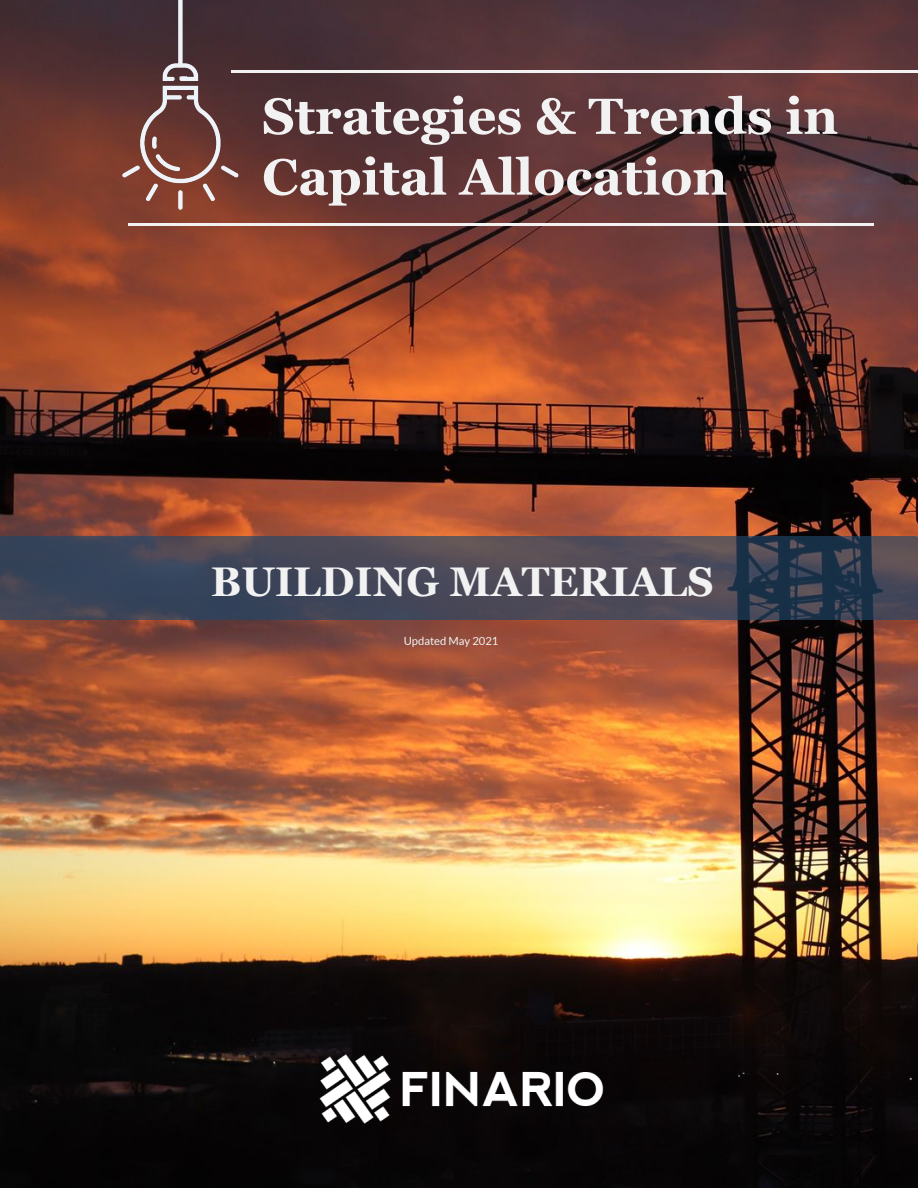
<style>
.page{position:relative;width:918px;height:1188px;background:#fff}
.page>*{position:absolute;margin:0;border:0;box-sizing:border-box;transform-origin:0 0}
.t1{font:700 50.7px/60.8px "Georgia";color:#f2f2f2}
.t2{font:700 40.5px "Georgia";color:#f2f2f2}
.t3{font:11.25px "Lato";color:#f2f2f2}
</style>
<div class="page">
<img style="left:0;top:0;width:918px;height:1188px">
<svg style="left:2px;top:537px;width:913px;height:83px;background:#424656"></svg>
<svg style="left:915px;top:537px;width:3px;height:83px"></svg>
<svg style="left:0;top:537px;width:2px;height:83px"></svg>
<hr style="left:212px;top:224px;width:83px;height:2px;background:#f2f2f2">
<hr style="left:295px;top:224px;width:84px;height:2px;background:#f2f2f2">
<hr style="left:379px;top:224px;width:83px;height:2px;background:#f2f2f2">
<hr style="left:462px;top:224px;width:83px;height:2px;background:#f2f2f2">
<hr style="left:545px;top:224px;width:83px;height:2px;background:#f2f2f2">
<hr style="left:628px;top:224px;width:84px;height:2px;background:#f2f2f2">
<hr style="left:712px;top:224px;width:83px;height:2px;background:#f2f2f2">
<hr style="left:795px;top:224px;width:78px;height:2px;background:#f2f2f2">
<hr style="left:231px;top:71px;width:84px;height:2px;background:#f2f2f2">
<hr style="left:315px;top:71px;width:83px;height:2px;background:#f2f2f2">
<hr style="left:398px;top:71px;width:83px;height:2px;background:#f2f2f2">
<hr style="left:481px;top:71px;width:83px;height:2px;background:#f2f2f2">
<hr style="left:564px;top:71px;width:84px;height:2px;background:#f2f2f2">
<hr style="left:648px;top:71px;width:83px;height:2px;background:#f2f2f2">
<hr style="left:731px;top:71px;width:83px;height:2px;background:#f2f2f2">
<hr style="left:814px;top:71px;width:84px;height:2px;background:#f2f2f2">
<hr style="left:898px;top:71px;width:20px;height:2px;background:#f2f2f2">
<img style="left:96px;top:0;width:163px;height:230px">
<img style="left:315px;top:1048px;width:293px;height:82px">
<p class="t1" style="left:262px;top:87px;width:578px">Strategies &amp; Trends in<br>Capital Allocation</p>
<p class="t2" style="left:211px;top:556px;width:504px">BUILDING MATERIALS</p>
<p class="t3" style="left:404px;top:634px;width:96px">Updated May 2021</p>
</div>
